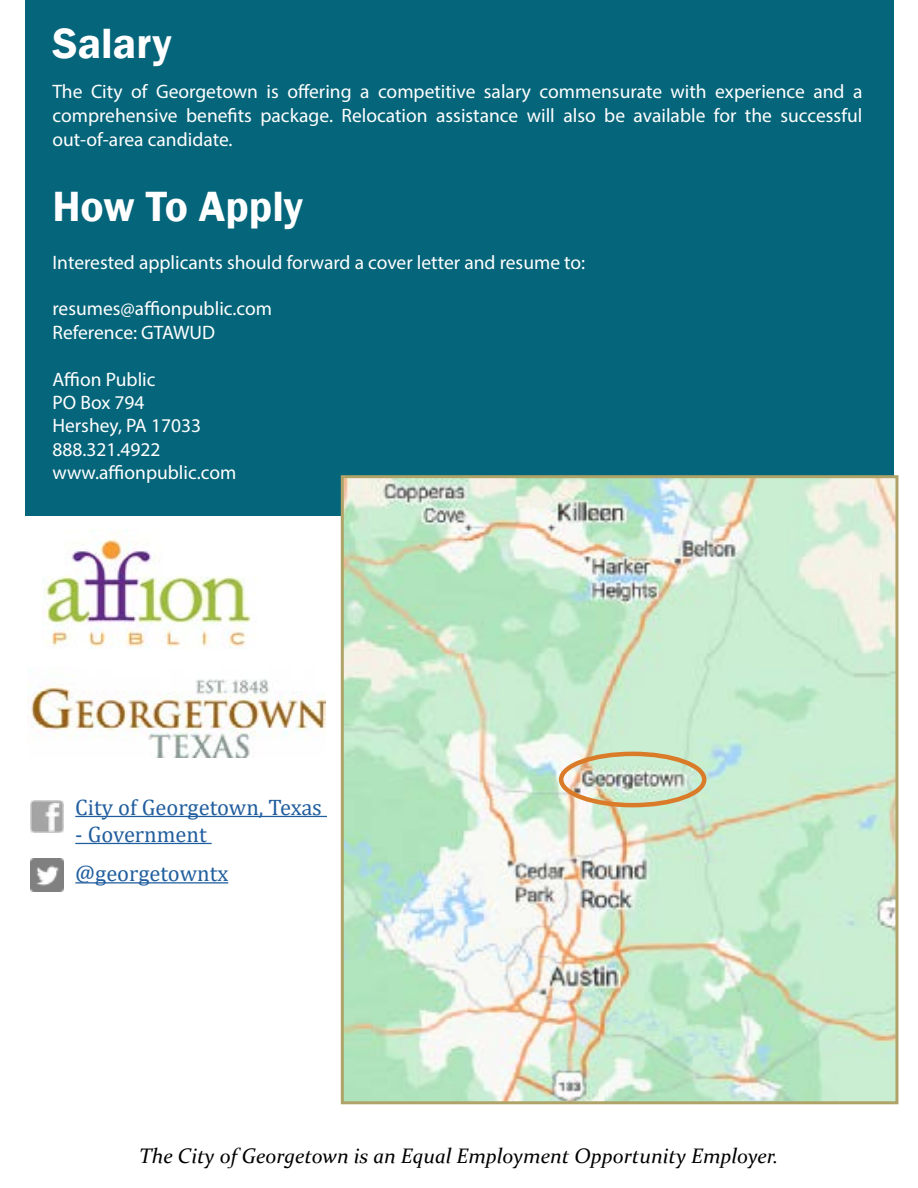
<style>
.page{position:relative;width:918px;height:1188px;background:#fff}
.page>*{position:absolute;margin:0;border:0;box-sizing:border-box;transform-origin:0 0}
.t1{font:600 43.5px "Franklin Gothic";color:#fff}
.t2{font:22.5px/39.5px "Cambria";color:#215e9e}
.t3{font:italic 21px "Constantia";color:#000}
.t4{font:19.5px/23.4px "Myriad Pro";color:#fff}
</style>
<div class="page">
<img style="left:44px;top:529px;width:213px;height:119px">
<div style="left:25px;top:0;width:869px;height:516px;background:#05657a"></div>
<img style="left:345px;top:479px;width:549px;height:621px">
<div style="left:341px;top:475px;width:557px;height:629px;border:3px solid #afa367"></div>
<img style="left:31px;top:800px;width:32px;height:33px">
<img style="left:31px;top:859px;width:32px;height:32px">
<hr style="left:75px;top:816px;width:252px;height:1px;background:#215e9e">
<hr style="left:75px;top:843px;width:137px;height:1px;background:#215e9e">
<hr style="left:75px;top:882px;width:153px;height:2px;background:#215e9e">
<img style="left:28px;top:679px;width:297px;height:78px">
<div style="left:559px;top:752px;width:147px;height:55px;border:4px solid #d97b29;border-radius:50%"></div>
<h1 class="t1" style="left:52px;top:17px;width:121px">Salary</h1>
<p class="t4" style="left:52px;top:79px;width:811px;line-height:24px;text-align:justify">The City of Georgetown is offering a competitive salary commensurate with experience and a comprehensive benefits package. Relocation assistance will also be available for the successful out-of-area candidate.</p>
<h1 class="t1" style="left:52px;top:180px;width:252px">How To Apply</h1>
<p class="t4" style="left:52px;top:250px;width:534px">Interested applicants should forward a cover letter and resume to:</p>
<p class="t4" style="left:52px;top:297px;width:221px">resumes@affionpublic.com<br>Reference: GTAWUD</p>
<p class="t4" style="left:52px;top:367px;width:185px">Affion Public<br>PO Box 794<br>Hershey, PA 17033<br>888.321.4922 www.affionpublic.com</p>
<p class="t2" style="left:75px;top:788px;width:248px">City of Georgetown, Texas</p>
<p class="t2" style="left:75px;top:815px;width:154px">- Government @georgetowntx</p>
<p class="t3" style="left:139px;top:1142px;width:641px">The City of Georgetown is an Equal Employment Opportunity Employer.</p>
</div>
